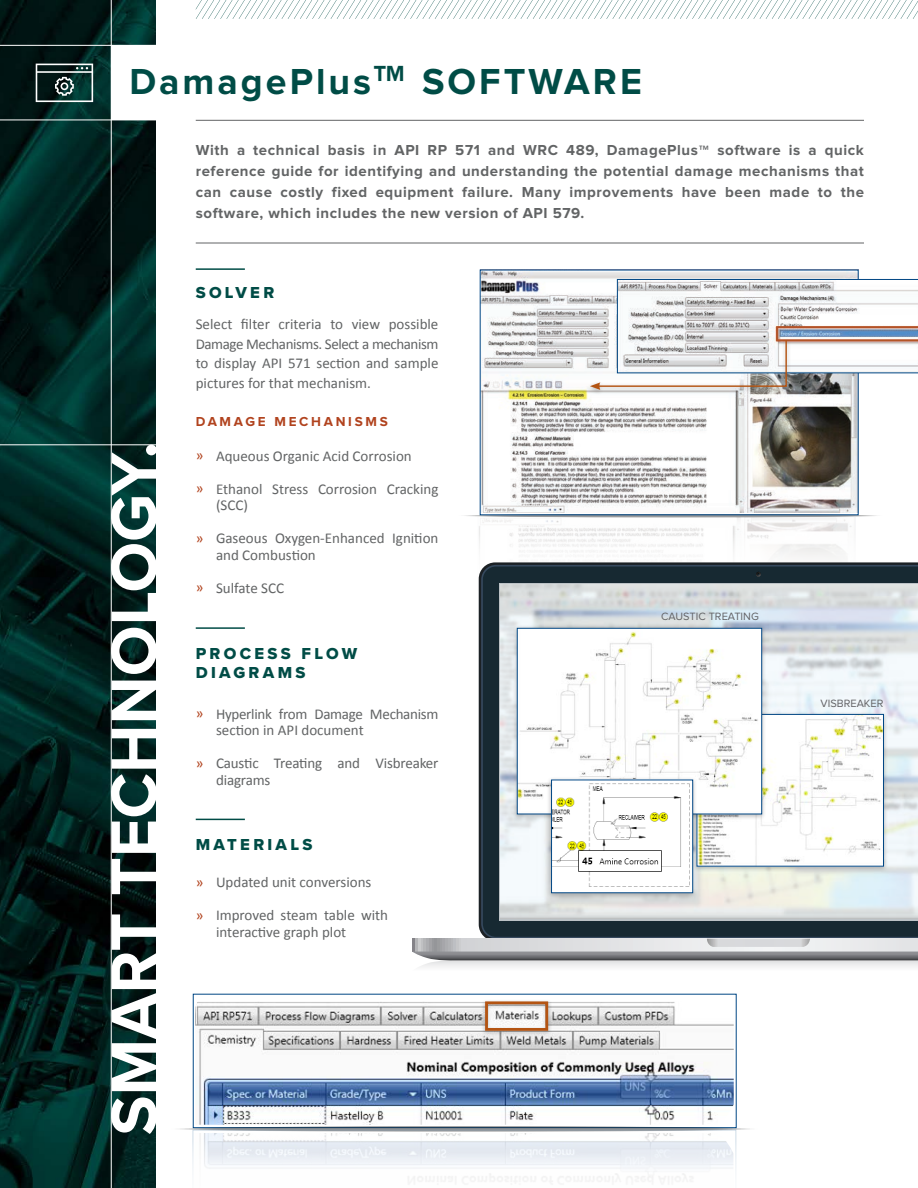
<style>
.page{position:relative;width:918px;height:1188px;background:#fff}
.page>*{position:absolute;margin:0;border:0;box-sizing:border-box;transform-origin:0 0}
.t1{font:700 37.5px "Proxima Nova";letter-spacing:.08em;color:#004c46}
.t2{font:16.5px "Proxima Nova Extrabld";letter-spacing:.2em;color:#004c46}
.t3{font:15px/16.5px "Calibri";color:#626465}
.t4{font:700 15px/21px "Proxima Nova";letter-spacing:.04em;color:#626465;text-align:justify}
.t5{font:15px/16.5px "Calibri";letter-spacing:-.02em;color:#626465}
.t6{font:15px "Calibri";color:#b1431e}
.t7{font:700 13.5px "Proxima Nova";letter-spacing:.2em;color:#b1431e}
.t8{font:10.95px "Proxima Nova";color:#636366}
.s1{font-family:"Helvetica LT Std";font-stretch:condensed}
.s2{font-family:"Calibri";font-weight:400}
</style>
<div class="page">
<hr style="left:454px;top:514px;width:433px;height:4px;background:#f9fafa;border-radius:50%">
<svg style="left:464px;top:514px;width:414px;height:4px"></svg>
<hr style="left:467px;top:514px;width:407px;height:3px;background:#040504;border-radius:50%">
<img style="left:482px;top:272px;width:374px;height:241px">
<img style="left:479px;top:518px;width:373px;height:13px">
<svg style="left:478px;top:531px;width:366px;height:60px"></svg>
<div style="left:586px;top:337px;width:206px;height:58px;background:#231f20;opacity:.3"></div>
<svg style="left:590px;top:279px;width:328px;height:111px"></svg>
<img style="left:0;top:0;width:155px;height:1188px">
<div style="left:111px;top:46px;width:126px;height:74px;background:#fff"></div>
<svg style="left:196px;top:0;width:722px;height:19px"></svg>
<hr style="left:111px;top:0;width:1px;height:1188px;background:#fff">
<hr style="left:0;top:120px;width:172px;height:1px;background:#fff">
<hr style="left:0;top:45px;width:172px;height:1px;background:#fff">
<hr style="left:196px;top:120px;width:668px;height:1px;background:#626465">
<hr style="left:196px;top:243px;width:668px;height:1px;background:#626465">
<svg style="left:111px;top:1098px;width:45px;height:36px"></svg>
<svg style="left:112px;top:914px;width:44px;height:177px"></svg>
<svg style="left:112px;top:859px;width:44px;height:35px"></svg>
<svg style="left:112px;top:822px;width:44px;height:31px"></svg>
<svg style="left:111px;top:729px;width:45px;height:87px"></svg>
<svg style="left:112px;top:681px;width:44px;height:39px"></svg>
<svg style="left:111px;top:628px;width:45px;height:46px"></svg>
<svg style="left:111px;top:452px;width:45px;height:169px"></svg>
<div style="left:146px;top:445px;width:11px;height:10px;background:#fff;border-radius:50%"></div>
<hr style="left:0;top:445px;width:172px;height:1px;background:#fff">
<svg style="left:36px;top:64px;width:57px;height:38px;background:#3a5451"></svg>
<svg style="left:483px;top:567px;width:435px;height:370px;background:#2a3a43"></svg>
<svg style="left:412px;top:939px;width:506px;height:28px;background:#bebfc1"></svg>
<svg style="left:756px;top:572px;width:5px;height:5px"></svg>
<img style="left:501px;top:585px;width:417px;height:334px">
<div style="left:692px;top:711px;width:196px;height:161px;background:#231f20;opacity:.3"></div>
<img style="left:699px;top:716px;width:183px;height:149px">
<div style="left:697px;top:714px;width:187px;height:153px;border:1px solid #004684"></div>
<div style="left:512px;top:625px;width:255px;height:195px;background:#231f20;opacity:.3"></div>
<img style="left:519px;top:630px;width:241px;height:182px">
<div style="left:517px;top:628px;width:245px;height:186px;border:1px solid #004684"></div>
<div style="left:546px;top:776px;width:152px;height:123px;background:#231f20;opacity:.3"></div>
<img style="left:553px;top:782px;width:138px;height:109px">
<div style="left:551px;top:780px;width:142px;height:113px;border:1px solid #004684"></div>
<hr style="left:196px;top:627px;width:49px;height:2px;background:#004c46">
<hr style="left:196px;top:819px;width:49px;height:1px;background:#004c46">
<hr style="left:196px;top:268px;width:49px;height:2px;background:#004c46">
<svg style="left:195px;top:1002px;width:539px;height:123px"></svg>
<img style="left:304px;top:1002px;width:32px;height:3px">
<svg style="left:203px;top:1126px;width:525px;height:5px"></svg>
<svg style="left:217px;top:1127px;width:498px;height:4px"></svg>
<hr style="left:236px;top:1127px;width:461px;height:4px;background:#8d9398;border-radius:50%">
<hr style="left:241px;top:1127px;width:452px;height:3px;background:#000101;border-radius:50%">
<hr style="left:265px;top:1128px;width:405px;height:2px;background:#000101;border-radius:50%">
<svg style="left:193px;top:1130px;width:543px;height:7px"></svg>
<svg style="left:192px;top:1137px;width:545px;height:45px"></svg>
<div style="left:481px;top:999px;width:71px;height:37px;background:#231f20;opacity:.3"></div>
<div style="left:485px;top:1001px;width:63px;height:30px;border:3px solid #b45412"></div>
<p class="t1" style="left:129px;top:64px;width:514px">DamagePlus<span class="s1">™</span> SOFTWARE</p>
<p class="t4" style="left:196px;top:140px;width:670px">With a technical basis in API RP 571 and WRC 489, DamagePlus<span class="s2">™</span> software is a quick reference guide for identifying and understanding the potential damage mechanisms that can cause costly fixed equipment failure. Many improvements have been made to the software, which includes the new version of API 579.</p>
<p class="t2" style="left:196px;top:280px;width:80px">SOLVER</p>
<p class="t3" style="left:196px;top:315px;width:244px;line-height:19.5px;text-align:justify">Select filter criteria to view possible Damage Mechanisms. Select a mechanism to display API 571 section and sample pictures for that mechanism.</p>
<p class="t7" style="left:196px;top:415px;width:194px">DAMAGE MECHANISMS</p>
<p class="t6" style="left:196px;top:447px;width:9px">»</p>
<p class="t6" style="left:196px;top:480px;width:9px">»</p>
<p class="t6" style="left:196px;top:529px;width:9px">»</p>
<p class="t6" style="left:196px;top:579px;width:9px">»</p>
<p class="t3" style="left:216px;top:447px;width:197px">Aqueous Organic Acid Corrosion</p>
<p class="t3" style="left:216px;top:480px;width:224px">Ethanol Stress Corrosion Cracking (SCC)</p>
<p class="t3" style="left:216px;top:530px;width:224px">Gaseous Oxygen-Enhanced Ignition and Combustion</p>
<p class="t3" style="left:216px;top:579px;width:70px">Sulfate SCC</p>
<p class="t2" style="left:196px;top:641px;width:163px">PROCESS FLOW</p>
<p class="t2" style="left:196px;top:661px;width:111px">DIAGRAMS</p>
<p class="t6" style="left:196px;top:705px;width:9px">»</p>
<p class="t6" style="left:196px;top:754px;width:9px">»</p>
<p class="t5" style="left:216px;top:705px;width:224px">Hyperlink from Damage Mechanism section in API document</p>
<p class="t3" style="left:216px;top:755px;width:224px">Caustic Treating and Visbreaker diagrams</p>
<p class="t2" style="left:196px;top:832px;width:118px">MATERIALS</p>
<p class="t6" style="left:196px;top:873px;width:9px">»</p>
<p class="t6" style="left:196px;top:906px;width:9px">»</p>
<p class="t3" style="left:216px;top:874px;width:157px">Updated unit conversions</p>
<p class="t3" style="left:216px;top:907px;width:174px">Improved steam table with interactive graph plot</p>
<p class="t8" style="left:661px;top:611px;width:99px">CAUSTIC TREATING</p>
<p class="t8" style="left:821px;top:698px;width:64px">VISBREAKER</p>
</div>
